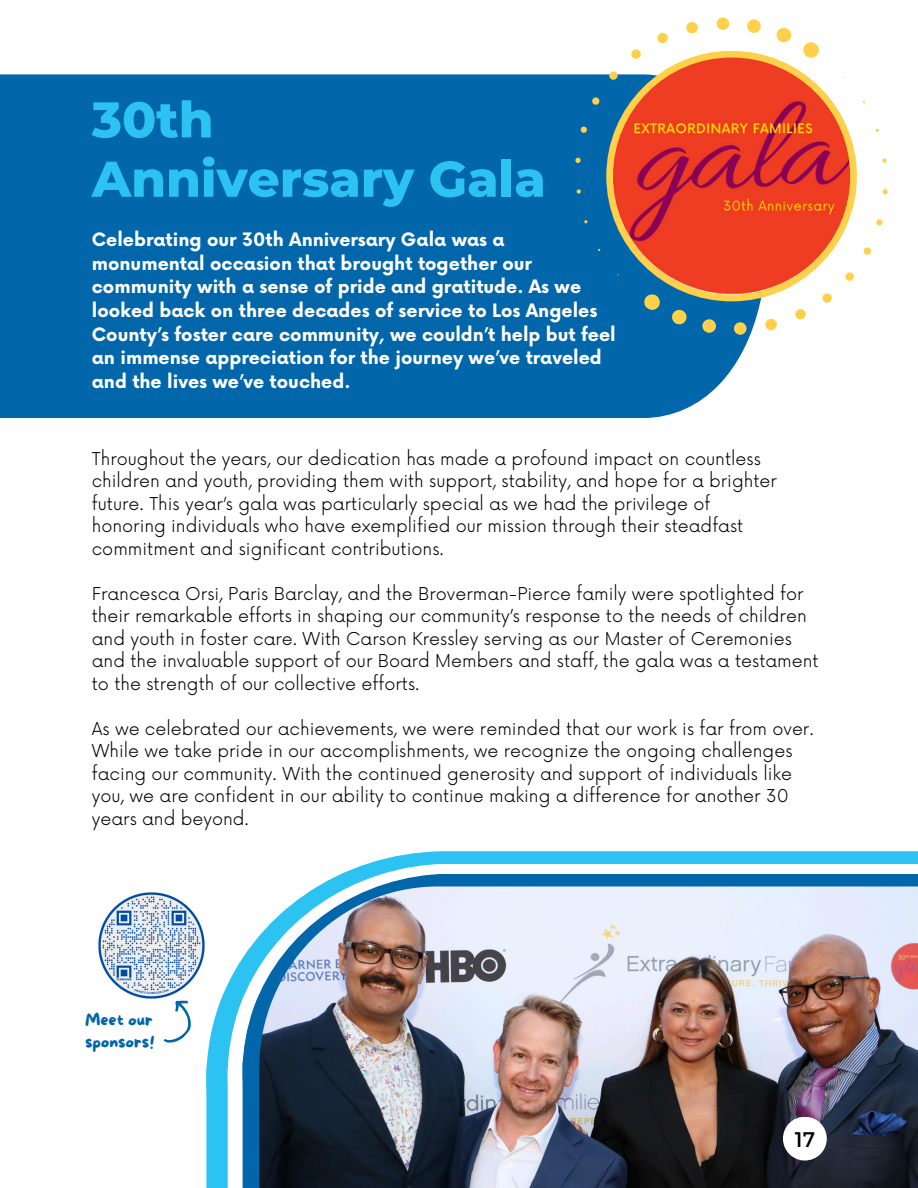
<style>
.page{position:relative;width:918px;height:1188px;background:#fff}
.page>*{position:absolute;margin:0;border:0;box-sizing:border-box;transform-origin:0 0}
.t1{font:800 50.1px/59.4px "Montserrat";color:#2cc2f1}
.t2{font:21.15px "Montserrat";color:#000}
.t3{font:700 18px/23.7px "Now";color:#fff}
.t4{font:300 17.25px/22.5px "Now";color:#000}
.t5{font:15.9px/21.3px "More Sugar";color:#0166aa}
</style>
<div class="page">
<div style="left:0;top:74px;width:766px;height:344px;background:#0166aa"></div>
<div style="left:606px;top:51px;width:251px;height:250px;background:#ffd049;border-radius:50%"></div>
<img style="left:613px;top:58px;width:237px;height:237px;border-radius:50%">
<img style="left:98px;top:892px;width:107px;height:107px">
<svg style="left:152px;top:995px;width:51px;height:48px"></svg>
<svg style="left:212px;top:851px;width:706px;height:178px;fill:#2cc2f1"></svg>
<div style="left:206px;top:1029px;width:260px;height:159px;background:#2cc2f1"></div>
<svg style="left:228px;top:864px;width:690px;height:165px"></svg>
<div style="left:228px;top:1029px;width:273px;height:159px;background:#fff"></div>
<svg style="left:243px;top:874px;width:675px;height:148px;fill:#0166aa"></svg>
<div style="left:243px;top:1022px;width:269px;height:166px;background:#0166aa"></div>
<img style="left:259px;top:886px;width:659px;height:302px">
<svg style="left:747px;top:19px;width:14px;height:14px"></svg>
<svg style="left:716px;top:17px;width:14px;height:13px"></svg>
<svg style="left:686px;top:22px;width:12px;height:12px"></svg>
<svg style="left:657px;top:32px;width:11px;height:12px"></svg>
<svg style="left:631px;top:49px;width:10px;height:10px"></svg>
<svg style="left:607px;top:71px;width:13px;height:11px"></svg>
<svg style="left:590px;top:96px;width:11px;height:10px"></svg>
<svg style="left:579px;top:125px;width:10px;height:10px"></svg>
<svg style="left:574px;top:156px;width:8px;height:9px"></svg>
<svg style="left:575px;top:188px;width:7px;height:7px"></svg>
<svg style="left:583px;top:219px;width:5px;height:5px"></svg>
<svg style="left:597px;top:248px;width:4px;height:4px"></svg>
<svg style="left:641px;top:291px;width:49px;height:37px;background:#347b96"></svg>
<svg style="left:699px;top:315px;width:21px;height:22px"></svg>
<svg style="left:730px;top:319px;width:20px;height:19px"></svg>
<svg style="left:762px;top:316px;width:15px;height:17px"></svg>
<svg style="left:795px;top:309px;width:11px;height:11px"></svg>
<svg style="left:822px;top:293px;width:10px;height:10px"></svg>
<svg style="left:845px;top:272px;width:9px;height:9px"></svg>
<svg style="left:863px;top:247px;width:8px;height:8px"></svg>
<svg style="left:876px;top:219px;width:7px;height:7px"></svg>
<svg style="left:882px;top:189px;width:6px;height:6px"></svg>
<svg style="left:882px;top:158px;width:5px;height:5px"></svg>
<svg style="left:875px;top:128px;width:4px;height:4px"></svg>
<svg style="left:774px;top:27px;width:45px;height:34px"></svg>
<div style="left:783px;top:1117px;width:44px;height:44px;background:#fff;border-radius:50%"></div>
<p class="t1" style="left:92px;top:90px;width:455px">30th<br>Anniversary Gala</p>
<p class="t3" style="left:92px;top:229px;width:525px">Celebrating our 30th Anniversary Gala was a monumental occasion that brought together our community with a sense of pride and gratitude. As we looked back on three decades of service to Los Angeles County’s foster care community, we couldn’t help but feel an immense appreciation for the journey we’ve traveled and the lives we’ve touched.</p>
<h3 class="t4" style="left:92px;top:448px;width:687px">Throughout the years, our dedication has made a profound impact on countless children and youth, providing them with support, stability, and hope for a brighter future. This year’s gala was particularly special as we had the privilege of honoring individuals who have exemplified our mission through their steadfast commitment and significant contributions.</h3>
<h3 class="t4" style="left:92px;top:583px;width:729px">Francesca Orsi, Paris Barclay, and the Broverman-Pierce family were spotlighted for their remarkable efforts in shaping our community’s response to the needs of children and youth in foster care. With Carson Kressley serving as our Master of Ceremonies and the invaluable support of our Board Members and staff, the gala was a testament to the strength of our collective efforts.</h3>
<p class="t4" style="left:92px;top:718px;width:724px">As we celebrated our achievements, we were reminded that our work is far from over.<br>While we take pride in our accomplishments, we recognize the ongoing challenges facing our community. With the continued generosity and support of individuals like you, we are confident in our ability to continue making a difference for another 30 years and beyond.</p>
<p class="t5" style="left:85px;top:1011px;width:71px">Meet our sponsors!</p>
<p class="t2" style="left:795px;top:1126px;width:22px">17</p>
</div>
